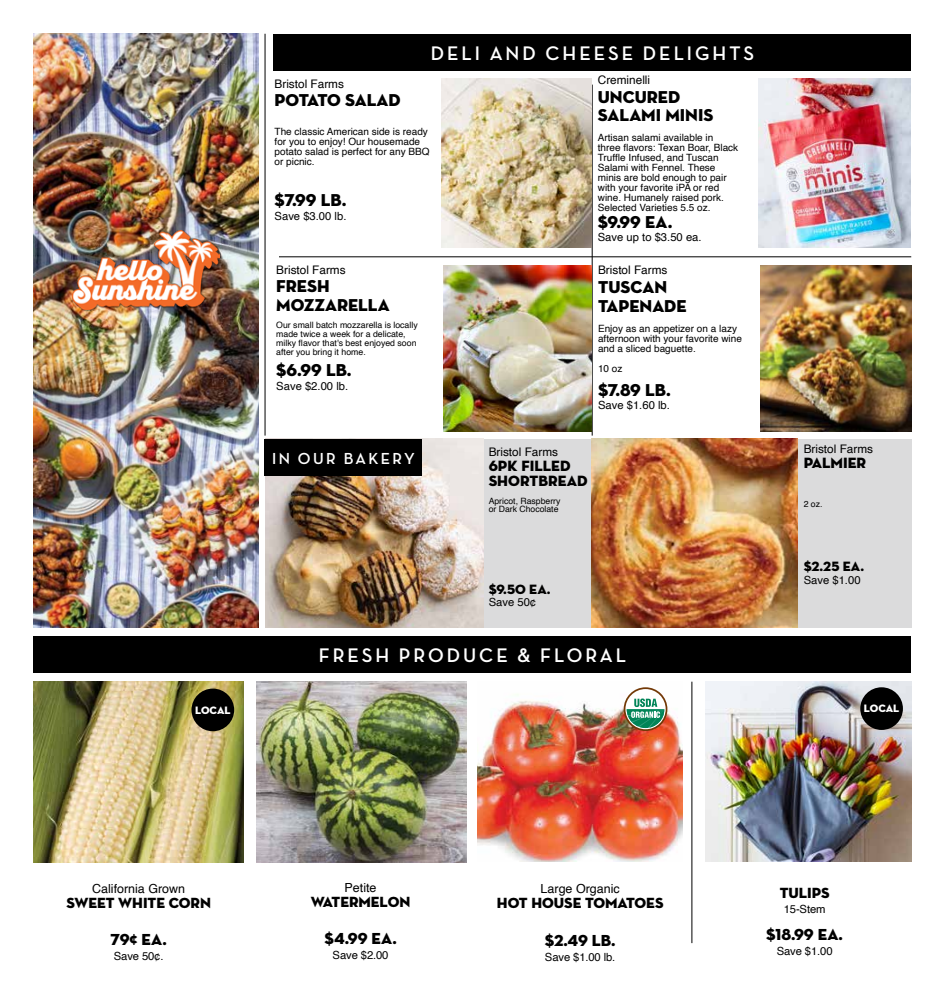
<style>
.page{position:relative;width:945px;height:990px;background:#fff}
.page>*{position:absolute;margin:0;border:0;box-sizing:border-box;transform-origin:0 0}
.t1{font:700 20px "Neutra Disp";letter-spacing:.15em;color:#fff}
.t2{font:17.5px/18.8px "Neutra Disp Titling";color:#000}
.t3{font:16.25px "Neutra Disp Titling";color:#000}
.t4{font:700 16.25px "Neutra Disp";letter-spacing:.15em;color:#fff}
.t5{font:15.12px/15.1px "Neutra Disp Titling";color:#000}
.t6{font:15px "Neutra Disp Titling";color:#000}
.t7{font:13.75px "Neutra Disp Titling";letter-spacing:.01em;color:#000}
.t8{font:12.5px "Helvetica";color:#000}
.t9{font:11.75px "Helvetica";color:#000}
.t10{font:11.25px "Helvetica";color:#000}
.t11{font:11px "Neutra Disp Titling";letter-spacing:-.005em;color:#fff}
.t12{font:10px/10px "Helvetica";color:#000}
.t13{font:8.75px/9px "Helvetica";color:#000}
.t14{font:8.62px/8.6px "Helvetica";color:#000}
</style>
<div class="page">
<div style="left:34px;top:637px;width:877px;height:36px;background:#000"></div>
<hr style="left:265px;top:34px;width:1px;height:402px;background:#000">
<div style="left:274px;top:34px;width:637px;height:37px;background:#000"></div>
<hr style="left:592px;top:85px;width:1px;height:351px;background:#000">
<hr style="left:279px;top:257px;width:632px;height:1px;background:#000">
<img style="left:760px;top:266px;width:151px;height:166px">
<img style="left:443px;top:266px;width:149px;height:166px">
<img style="left:441px;top:79px;width:151px;height:169px">
<img style="left:759px;top:79px;width:152px;height:169px">
<hr style="left:692px;top:682px;width:1px;height:261px;background:#000">
<img style="left:706px;top:681px;width:205px;height:181px">
<img style="left:34px;top:682px;width:210px;height:181px">
<img style="left:257px;top:682px;width:210px;height:181px">
<img style="left:478px;top:694px;width:205px;height:168px">
<svg style="left:624px;top:687px;width:43px;height:44px"></svg>
<div style="left:860px;top:687px;width:43px;height:43px;background:#000;border-radius:50%"></div>
<div style="left:482px;top:439px;width:109px;height:189px;background:#dbdbdc"></div>
<div style="left:797px;top:439px;width:114px;height:189px;background:#dbdbdc"></div>
<img style="left:591px;top:439px;width:206px;height:189px">
<img style="left:265px;top:439px;width:219px;height:189px">
<div style="left:265px;top:439px;width:157px;height:37px;background:#000"></div>
<img style="left:34px;top:34px;width:225px;height:594px">
<div style="left:72px;top:230px;width:150px;height:81px;background:#000;opacity:.65"></div>
<img style="left:73px;top:231px;width:147px;height:78px">
<div style="left:192px;top:689px;width:42px;height:42px;background:#000;border-radius:50%"></div>
<p class="t11" style="left:195px;top:703px;width:37px">LOCAL</p>
<h1 class="t1" style="left:431px;top:42px;width:325px">DELI AND CHEESE DELIGHTS</h1>
<p class="t9" style="left:275px;top:74px;width:71px">Bristol Farms</p>
<h2 class="t2" style="left:275px;top:91px;width:127px">POTATO SALAD</h2>
<p class="t12" style="left:275px;top:127px;width:157px">The classic American side is ready for you to enjoy! Our housemade potato salad is perfect for any BBQ or picnic.</p>
<h2 class="t2" style="left:275px;top:191px;width:73px">$7.99 LB.</h2>
<p class="t10" style="left:275px;top:207px;width:73px">Save $3.00 lb.</p>
<p class="t9" style="left:276px;top:261px;width:71px">Bristol Farms</p>
<h2 class="t2" style="left:276px;top:277px;width:115px">FRESH<br>MOZZARELLA</h2>
<p class="t13" style="left:276px;top:321px;width:143px">Our small batch mozzarella is locally made twice a week for a delicate, milky flavor that's best enjoyed soon after you bring it home.</p>
<h2 class="t2" style="left:276px;top:361px;width:77px">$6.99 LB.</h2>
<p class="t10" style="left:276px;top:377px;width:73px">Save $2.00 lb.</p>
<h3 class="t4" style="left:272px;top:449px;width:144px">IN OUR BAKERY</h3>
<p class="t9" style="left:598px;top:71px;width:54px">Creminelli</p>
<h2 class="t2" style="left:598px;top:87px;width:117px">UNCURED<br>SALAMI MINIS</h2>
<p class="t12" style="left:598px;top:133px;width:142px">Artisan salami available in three flavors: Texan Boar, Black<br>Truffle Infused, and Tuscan<br>Salami with Fennel. These minis are bold enough to pair with your favorite iPA or red wine. Humanely raised pork.<br>Selected Varieties 5.5 oz.</p>
<h2 class="t2" style="left:598px;top:212px;width:76px">$9.99 EA.</h2>
<p class="t10" style="left:598px;top:229px;width:105px">Save up to $3.50 ea.</p>
<p class="t9" style="left:598px;top:261px;width:71px">Bristol Farms</p>
<h2 class="t2" style="left:598px;top:278px;width:90px">TUSCAN<br>TAPENADE</h2>
<p class="t12" style="left:598px;top:324px;width:145px">Enjoy as an appetizer on a lazy afternoon with your favorite wine and a sliced baguette.</p>
<p class="t12" style="left:598px;top:364px;width:26px">10 oz</p>
<h2 class="t2" style="left:598px;top:380px;width:74px">$7.89 LB.</h2>
<p class="t10" style="left:598px;top:397px;width:73px">Save $1.60 lb.</p>
<p class="t9" style="left:489px;top:443px;width:71px">Bristol Farms</p>
<h3 class="t5" style="left:489px;top:459px;width:100px">6PK FILLED<br>SHORTBREAD</h3>
<p class="t14" style="left:489px;top:497px;width:73px">Apricot, Raspberry or Dark Chocolate</p>
<h3 class="t7" style="left:489px;top:580px;width:63px">$9.50 EA.</h3>
<p class="t10" style="left:489px;top:593px;width:49px">Save 50¢</p>
<h1 class="t1" style="left:319px;top:645px;width:309px">FRESH PRODUCE &amp; FLORAL</h1>
<p class="t9" style="left:804px;top:440px;width:71px">Bristol Farms</p>
<h3 class="t5" style="left:804px;top:455px;width:64px">PALMIER</h3>
<p class="t14" style="left:804px;top:500px;width:20px">2 oz.</p>
<h3 class="t7" style="left:804px;top:558px;width:62px">$2.25 EA.</h3>
<p class="t10" style="left:804px;top:571px;width:58px">Save $1.00</p>
<p class="t11" style="left:864px;top:702px;width:37px">LOCAL</p>
<p class="t8" style="left:92px;top:879px;width:95px">California Grown</p>
<h3 class="t6" style="left:66px;top:893px;width:146px">SWEET WHITE CORN</h3>
<h3 class="t3" style="left:111px;top:929px;width:58px">79¢ EA.</h3>
<p class="t10" style="left:114px;top:947px;width:51px">Save 50¢.</p>
<p class="t8" style="left:345px;top:878px;width:33px">Petite</p>
<h3 class="t6" style="left:311px;top:892px;width:101px">WATERMELON</h3>
<h3 class="t3" style="left:324px;top:929px;width:74px">$4.99 EA.</h3>
<p class="t10" style="left:333px;top:947px;width:57px">Save $2.00</p>
<p class="t8" style="left:541px;top:879px;width:81px">Large Organic</p>
<h3 class="t6" style="left:497px;top:894px;width:168px">HOT HOUSE TOMATOES</h3>
<h3 class="t3" style="left:545px;top:930px;width:72px">$2.49 LB.</h3>
<p class="t10" style="left:545px;top:948px;width:72px">Save $1.00 lb.</p>
<h3 class="t6" style="left:780px;top:883px;width:51px">TULIPS</h3>
<p class="t10" style="left:784px;top:900px;width:43px">15-Stem</p>
<h3 class="t3" style="left:766px;top:925px;width:78px">$18.99 EA.</h3>
<p class="t10" style="left:777px;top:943px;width:57px">Save $1.00</p>
</div>
